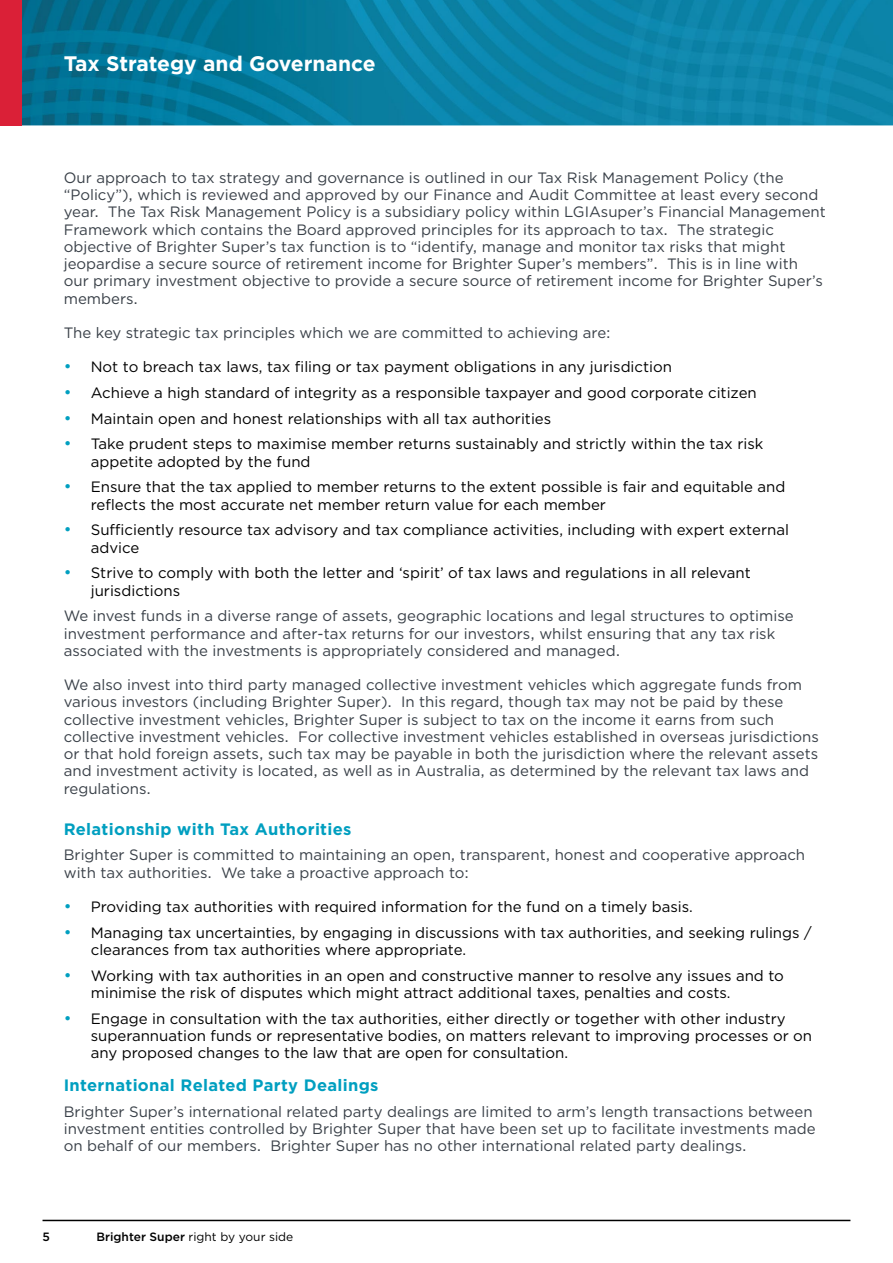
<style>
.page{position:relative;width:893px;height:1263px;background:#fff}
.page>*{position:absolute;margin:0;border:0;box-sizing:border-box;transform-origin:0 0}
.t1{font:700 21px "Gotham";color:#fff}
.t2{font:700 16.5px "Gotham";letter-spacing:.02em;color:#009fc0}
.t3{font:15px/17.2px "Gotham";color:#394048}
.t4{font:15px/17.2px "Gotham";color:#000}
.t5{font:12px "Gotham";color:#000}
.t6{font:500 12px "Gotham";color:#000}
.s1{font-size:16.5px;color:#009fc0}
.s2{font-weight:500}
</style>
<div class="page">
<img style="left:21px;top:0;width:872px;height:125px">
<div style="left:0;top:0;width:21px;height:125px;background:#da2037"></div>
<hr style="left:43px;top:1220px;width:807px;height:1px;background:#000">
<h1 class="t1" style="left:64px;top:50px;width:313px">Tax Strategy and Governance</h1>
<p class="t3" style="left:64px;top:169px;width:764px">Our approach to tax strategy and governance is outlined in our Tax Risk Management Policy (the “Policy”), which is reviewed and approved by our Finance and Audit Committee at least every second year. The Tax Risk Management Policy is a subsidiary policy within LGIAsuper’s Financial Management Framework which contains the Board approved principles for its approach to tax. The strategic objective of Brighter Super’s tax function is to “identify, manage and monitor tax risks that might jeopardise a secure source of retirement income for Brighter Super’s members”. This is in line with our primary investment objective to provide a secure source of retirement income for Brighter Super’s members.</p>
<p class="t3" style="left:64px;top:324px;width:548px">The key strategic tax principles which we are committed to achieving are:</p>
<p class="t4" style="left:64px;top:358px;width:610px"><span class="s1">•</span> Not to breach tax laws, tax filing or tax payment obligations in any jurisdiction</p>
<p class="t4" style="left:64px;top:384px;width:695px"><span class="s1">•</span> Achieve a high standard of integrity as a responsible taxpayer and good corporate citizen</p>
<p class="t4" style="left:64px;top:409px;width:489px"><span class="s1">•</span> Maintain open and honest relationships with all tax authorities</p>
<p class="t4" style="left:91px;top:435px;width:674px;text-indent:-27px"><span class="s1">•</span> Take prudent steps to maximise member returns sustainably and strictly within the tax risk appetite adopted by the fund</p>
<p class="t4" style="left:91px;top:478px;width:696px;text-indent:-27px"><span class="s1">•</span> Ensure that the tax applied to member returns to the extent possible is fair and equitable and reflects the most accurate net member return value for each member</p>
<p class="t4" style="left:91px;top:521px;width:700px;text-indent:-27px"><span class="s1">•</span> Sufficiently resource tax advisory and tax compliance activities, including with expert external advice</p>
<p class="t4" style="left:91px;top:564px;width:661px;text-indent:-27px"><span class="s1">•</span> Strive to comply with both the letter and ‘spirit’ of tax laws and regulations in all relevant jurisdictions</p>
<p class="t3" style="left:64px;top:607px;width:731px">We invest funds in a diverse range of assets, geographic locations and legal structures to optimise investment performance and after-tax returns for our investors, whilst ensuring that any tax risk associated with the investments is appropriately considered and managed.</p>
<p class="t3" style="left:64px;top:676px;width:757px">We also invest into third party managed collective investment vehicles which aggregate funds from various investors (including Brighter Super). In this regard, though tax may not be paid by these collective investment vehicles, Brighter Super is subject to tax on the income it earns from such collective investment vehicles. For collective investment vehicles established in overseas jurisdictions or that hold foreign assets, such tax may be payable in both the jurisdiction where the relevant assets and investment activity is located, as well as in Australia, as determined by the relevant tax laws and regulations.</p>
<p class="t2" style="left:64px;top:818px;width:289px">Relationship with Tax Authorities</p>
<p class="t3" style="left:64px;top:846px;width:743px">Brighter Super is committed to maintaining an open, transparent, honest and cooperative approach with tax authorities. We take a proactive approach to:</p>
<p class="t4" style="left:64px;top:898px;width:631px"><span class="s1">•</span> Providing tax authorities with required information for the fund on a timely basis.</p>
<p class="t4" style="left:91px;top:923px;width:723px;text-indent:-27px"><span class="s1">•</span> Managing tax uncertainties, by engaging in discussions with tax authorities, and seeking rulings / clearances from tax authorities where appropriate.</p>
<p class="t4" style="left:91px;top:966px;width:695px;text-indent:-27px"><span class="s1">•</span> Working with tax authorities in an open and constructive manner to resolve any issues and to minimise the risk of disputes which might attract additional taxes, penalties and costs.</p>
<p class="t4" style="left:91px;top:1009px;width:723px;text-indent:-27px"><span class="s1">•</span> Engage in consultation with the tax authorities, either directly or together with other industry superannuation funds or representative bodies, on matters relevant to improving processes or on any proposed changes to the law that are open for consultation.</p>
<p class="t2" style="left:64px;top:1074px;width:316px">International Related Party Dealings</p>
<p class="t3" style="left:64px;top:1102px;width:753px">Brighter Super’s international related party dealings are limited to arm’s length transactions between investment entities controlled by Brighter Super that have been set up to facilitate investments made on behalf of our members. Brighter Super has no other international related party dealings.</p>
<p class="t6" style="left:43px;top:1228px;width:9px">5</p>
<p class="t5" style="left:97px;top:1229px;width:198px"><span class="s2">Brighter Super</span> right by your side</p>
</div>
